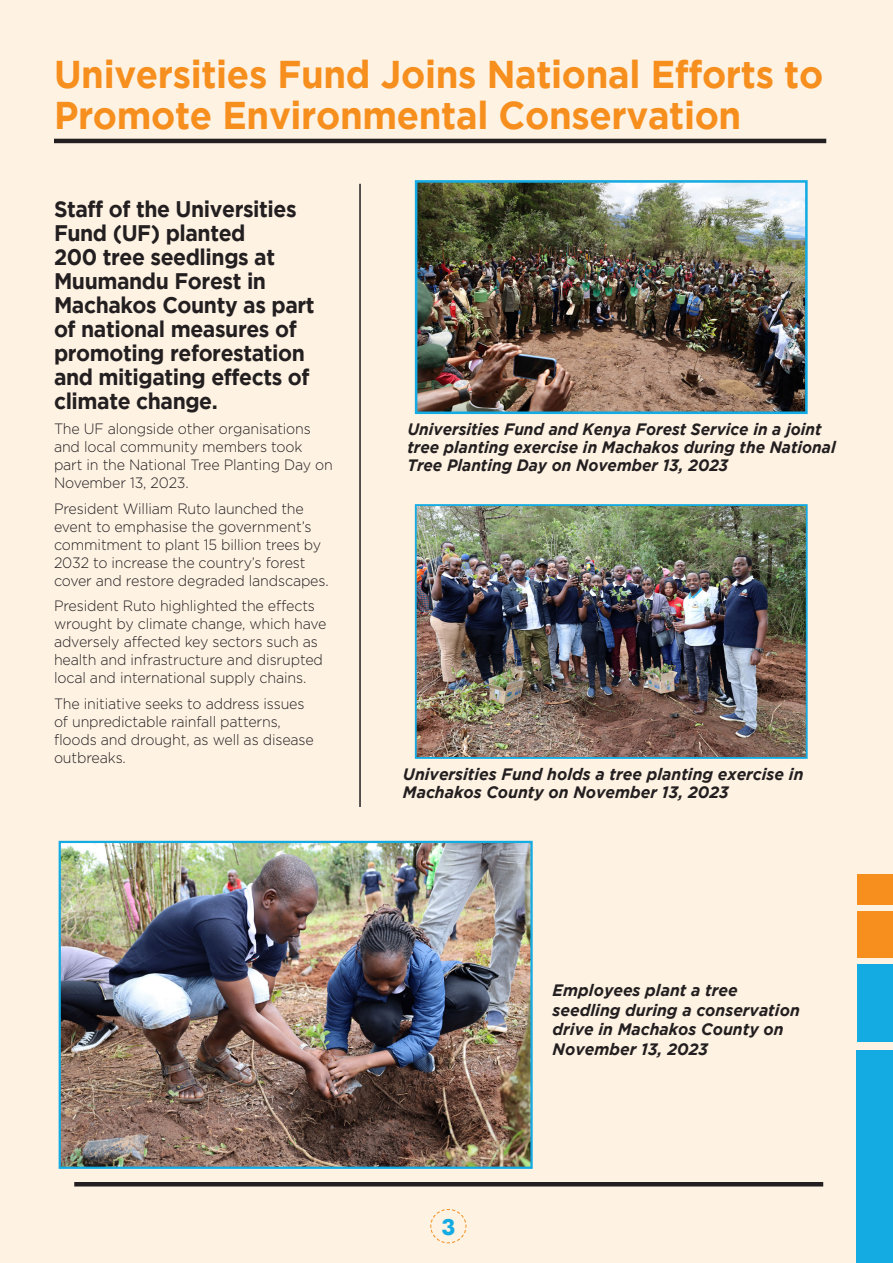
<style>
.page{position:relative;width:893px;height:1263px;background:#fef2e3}
.page>*{position:absolute;margin:0;border:0;box-sizing:border-box;transform-origin:0 0}
.t1{font:700 38.7px/40.5px "Gotham";letter-spacing:-.01em;color:#f68f1e;scale:.95 1}
.t2{font:700 22.5px/24px "Gotham";letter-spacing:-.02em;color:#231f20;scale:.94 1}
.t3{font:700 22.5px "Futura";color:#14abe3}
.t4{font:italic 700 16.5px/19.5px "Gotham";color:#231f20;scale:.96 1}
.t5{font:italic 700 16.5px/18px "Gotham";color:#231f20;scale:.94 1}
.t6{font:300 15px/18px "Gotham";letter-spacing:-.01em;color:#231f20;scale:.95 1}
</style>
<div class="page">
<hr style="left:74px;top:1182px;width:749px;height:4px;background:#231f20">
<svg style="left:430px;top:1209px;width:37px;height:35px"></svg>
<img style="left:419px;top:184px;width:385px;height:226px">
<div style="left:415px;top:180px;width:393px;height:234px;border:3px solid #14abe3"></div>
<img style="left:62px;top:844px;width:468px;height:322px">
<div style="left:59px;top:841px;width:474px;height:328px;border:2px solid #14abe3"></div>
<img style="left:418px;top:507px;width:387px;height:249px">
<div style="left:415px;top:504px;width:393px;height:255px;border:2px solid #14abe3"></div>
<div style="left:857px;top:1050px;width:36px;height:213px;background:#14abe3"></div>
<div style="left:857px;top:964px;width:36px;height:77px;background:#14abe3"></div>
<div style="left:857px;top:911px;width:36px;height:47px;background:#f68f1e"></div>
<div style="left:857px;top:874px;width:36px;height:31px;background:#f68f1e"></div>
<hr style="left:359px;top:184px;width:2px;height:623px;background:#231f20">
<hr style="left:54px;top:139px;width:772px;height:4px;background:#231f20">
<p class="t1" style="left:54px;top:53px;width:811px">Universities Fund Joins National Efforts to<br>Promote Environmental Conservation</p>
<p class="t2" style="left:54px;top:196px;width:279px">Staff of the Universities<br>Fund (UF) planted<br>200 tree seedlings at<br>Muumandu Forest in<br>Machakos County as part of national measures of promoting reforestation and mitigating effects of climate change.</p>
<p class="t6" style="left:54px;top:420px;width:295px">The UF alongside other organisations and local community members took part in the National Tree Planting Day on<br>November 13, 2023.</p>
<p class="t6" style="left:54px;top:499px;width:291px">President William Ruto launched the event to emphasise the government’s commitment to plant 15 billion trees by 2032 to increase the country’s forest cover and restore degraded landscapes.</p>
<p class="t6" style="left:54px;top:597px;width:288px">President Ruto highlighted the effects wrought by climate change, which have adversely affected key sectors such as health and infrastructure and disrupted local and international supply chains.</p>
<p class="t6" style="left:54px;top:694px;width:275px">The initiative seeks to address issues of unpredictable rainfall patterns, floods and drought, as well as disease outbreaks.</p>
<p class="t5" style="left:407px;top:420px;width:457px">Universities Fund and Kenya Forest Service in a joint tree planting exercise in Machakos during the National<br>Tree Planting Day on November 13, 2023</p>
<p class="t4" style="left:403px;top:765px;width:419px;line-height:18px">Universities Fund holds a tree planting exercise in<br>Machakos County on November 13, 2023</p>
<p class="t3" style="left:441px;top:1210px;width:16px">3</p>
<p class="t4" style="left:553px;top:980px;width:259px">Employees plant a tree seedling during a conservation drive in Machakos County on<br>November 13, 2023</p>
</div>
